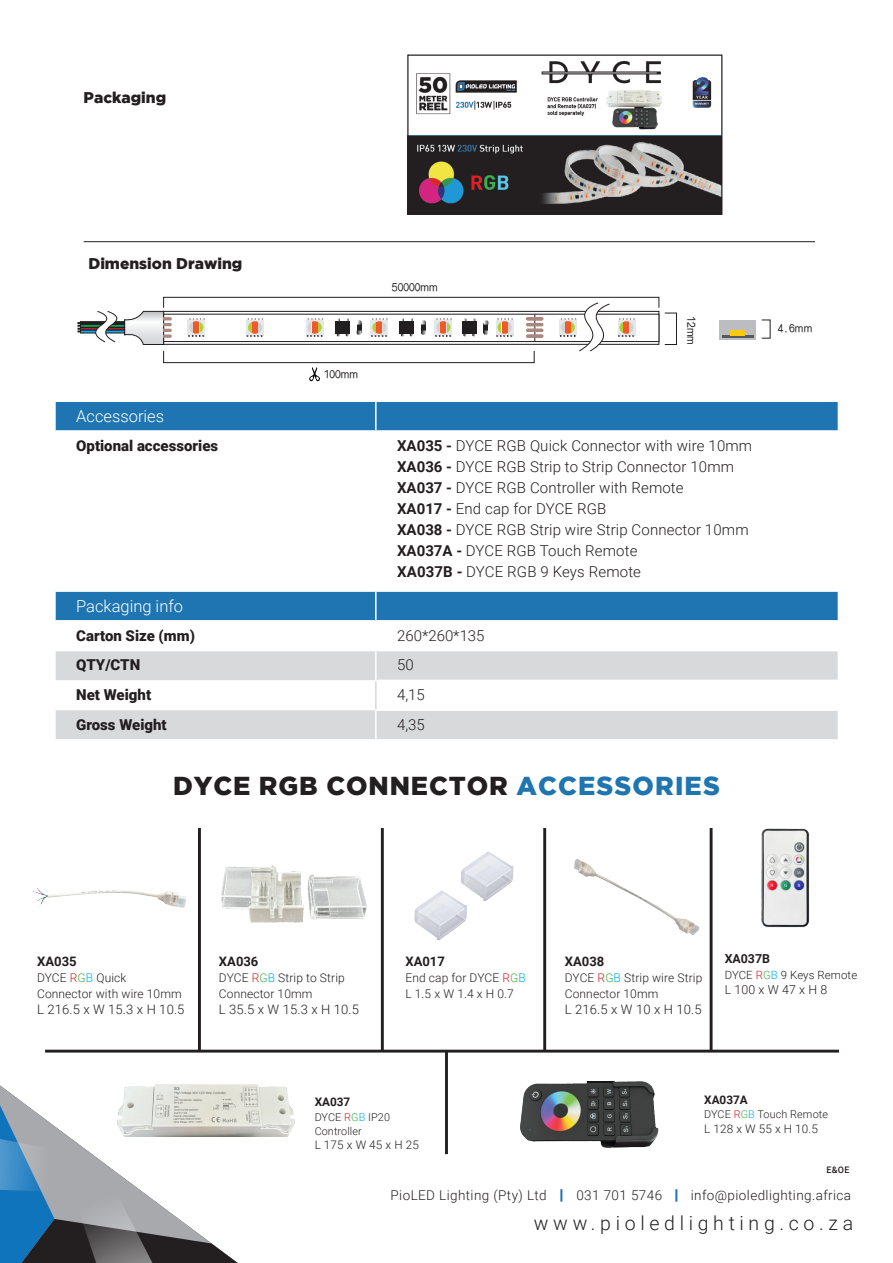
<style>
.page{position:relative;width:893px;height:1263px;background:#fff}
.page>*{position:absolute;margin:0;border:0;box-sizing:border-box;transform-origin:0 0}
.MAIN_HEADING{font:900 25.95px "Gotham";letter-spacing:.035em;color:#231f20}
.t1{font:300 19.5px "Roboto";letter-spacing:.24em;color:#231f20}
.t2{font:300 16.5px "Roboto";color:#fff}
.t3{font:900 15.45px "Gotham";color:#231f20}
.code{font:300 15px/21px "Roboto";letter-spacing:.01em;color:#231f20}
.t4{font:900 15px "Roboto";color:#231f20}
.t5{font:300 13.5px "Roboto";letter-spacing:.03em;color:#231f20}
.Table_Text{font:300 13.05px "Roboto";letter-spacing:.01em;color:#231f20}
.code-2{font:700 13.05px "Roboto";color:#231f20}
.Table_Text-2{font:300 12.3px "Roboto";color:#231f20}
.code-3{font:700 12.3px "Roboto";color:#231f20}
.Table_Text-3{font:300 12px/15.9px "Roboto";letter-spacing:.01em;color:#231f20}
.Table_Text-4{font:300 11.7px "Roboto";letter-spacing:.01em;color:#231f20}
.code-4{font:700 11.7px "Roboto";color:#231f20}
.t6{font:11.4px "H Ye 3 gj";color:#231f20}
.Table_Text-5{font:300 11.4px "Roboto";letter-spacing:.01em;color:#231f20}
.Table_Text-6{font:300 10.8px/14.4px "Roboto";letter-spacing:.01em;color:#231f20}
.t7{font:500 9px "Roboto";color:#231f20}
.s1{font-weight:700}
.s2{color:#1f75af}
.s3{color:#d1232a}
.s4{color:#40ae49}
.s5{color:#00aeef}
.s6{font-family:"Gotham";font-weight:900;color:#1e75b1}
</style>
<div class="page">
<div style="left:56px;top:402px;width:782px;height:28px;background:#1e75b1"></div>
<hr style="left:375px;top:402px;width:2px;height:28px;background:#fff">
<svg style="left:55px;top:592px;width:783px;height:147px"></svg>
<hr style="left:375px;top:681px;width:2px;height:28px;background:#d8d9db">
<img style="left:409px;top:61px;width:311px;height:152px">
<div style="left:407px;top:55px;width:315px;height:160px;border:1px solid #231f20"></div>
<hr style="left:84px;top:241px;width:731px;height:1px;background:#231f20">
<hr style="left:198px;top:828px;width:3px;height:223px;background:#231f20">
<hr style="left:45px;top:1050px;width:794px;height:2px;background:#231f20">
<hr style="left:381px;top:828px;width:3px;height:223px;background:#231f20">
<hr style="left:445px;top:1050px;width:3px;height:104px;background:#231f20">
<hr style="left:543px;top:828px;width:3px;height:223px;background:#231f20">
<hr style="left:710px;top:828px;width:2px;height:223px;background:#231f20">
<img style="left:33px;top:888px;width:153px;height:20px">
<img style="left:221px;top:865px;width:146px;height:58px">
<img style="left:414px;top:851px;width:100px;height:90px">
<img style="left:574px;top:859px;width:125px;height:76px">
<div style="left:164px;top:311px;width:495px;height:33px;background:#b8b6b7"></div>
<div style="left:163px;top:311px;width:496px;height:33px;border:1px solid #231f20"></div>
<div style="left:164px;top:314px;width:495px;height:28px;background:#fff"></div>
<div style="left:163px;top:314px;width:496px;height:28px;border:1px solid #231f20"></div>
<div style="left:80px;top:321px;width:45px;height:4px;border:1px solid #231f20"></div>
<svg style="left:78px;top:322px;width:3px;height:10px"></svg>
<div style="left:80px;top:324px;width:45px;height:4px;border:1px solid #231f20"></div>
<svg style="left:95px;top:311px;width:23px;height:31px"></svg>
<div style="left:163px;top:351px;width:371px;height:12px;border:1px solid #231f20"></div>
<div style="left:665px;top:313px;width:12px;height:32px;border:1px solid #231f20"></div>
<div style="left:163px;top:297px;width:496px;height:11px;border:1px solid #231f20"></div>
<svg style="left:309px;top:367px;width:11px;height:14px"></svg>
<div style="left:720px;top:320px;width:36px;height:19px;background:#bcbdc0"></div>
<hr style="left:722px;top:336px;width:31px;height:2px;background:#58595b">
<div style="left:731px;top:331px;width:14px;height:5px;background:#feca0a"></div>
<svg style="left:535px;top:314px;width:1px;height:28px"></svg>
<div style="left:246px;top:320px;width:18px;height:15px;background:#e6e7e9"></div>
<svg style="left:247px;top:318px;width:16px;height:19px"></svg>
<div style="left:371px;top:320px;width:17px;height:15px;background:#e6e7e9"></div>
<svg style="left:371px;top:318px;width:16px;height:19px"></svg>
<svg style="left:496px;top:320px;width:17px;height:15px"></svg>
<svg style="left:497px;top:321px;width:4px;height:13px"></svg>
<div style="left:502px;top:321px;width:5px;height:13px;background:#f15929"></div>
<svg style="left:508px;top:321px;width:4px;height:13px"></svg>
<svg style="left:497px;top:318px;width:16px;height:2px"></svg>
<svg style="left:496px;top:335px;width:17px;height:2px"></svg>
<svg style="left:188px;top:318px;width:17px;height:19px"></svg>
<div style="left:306px;top:320px;width:17px;height:15px;background:#e6e7e9"></div>
<svg style="left:307px;top:318px;width:16px;height:19px"></svg>
<div style="left:435px;top:320px;width:17px;height:15px;background:#e6e7e9"></div>
<svg style="left:435px;top:318px;width:16px;height:19px"></svg>
<div style="left:336px;top:321px;width:14px;height:13px;background:#231f20"></div>
<div style="left:400px;top:321px;width:14px;height:13px;background:#231f20"></div>
<hr style="left:357px;top:323px;width:4px;height:10px;background:#231f20">
<svg style="left:357px;top:320px;width:5px;height:5px"></svg>
<svg style="left:357px;top:331px;width:4px;height:4px"></svg>
<svg style="left:421px;top:325px;width:5px;height:6px"></svg>
<svg style="left:421px;top:320px;width:5px;height:5px"></svg>
<svg style="left:421px;top:331px;width:5px;height:4px"></svg>
<svg style="left:464px;top:318px;width:11px;height:3px"></svg>
<div style="left:462px;top:321px;width:14px;height:13px;background:#231f20"></div>
<svg style="left:484px;top:325px;width:4px;height:6px"></svg>
<svg style="left:484px;top:320px;width:4px;height:5px"></svg>
<svg style="left:483px;top:331px;width:5px;height:4px"></svg>
<svg style="left:124px;top:311px;width:48px;height:34px"></svg>
<svg style="left:618px;top:320px;width:17px;height:15px"></svg>
<svg style="left:619px;top:321px;width:4px;height:13px"></svg>
<div style="left:624px;top:321px;width:5px;height:13px;background:#f15929"></div>
<svg style="left:630px;top:321px;width:4px;height:13px"></svg>
<svg style="left:619px;top:318px;width:15px;height:2px"></svg>
<svg style="left:618px;top:335px;width:16px;height:2px"></svg>
<div style="left:559px;top:320px;width:17px;height:15px;background:#e6e7e9"></div>
<svg style="left:560px;top:303px;width:50px;height:48px"></svg>
<hr style="left:526px;top:317px;width:17px;height:3px;background:#a8887f;border-radius:2px">
<hr style="left:526px;top:323px;width:17px;height:3px;background:#a8887f;border-radius:2px">
<hr style="left:526px;top:329px;width:17px;height:3px;background:#a8887f;border-radius:2px">
<svg style="left:526px;top:334px;width:17px;height:4px"></svg>
<svg style="left:0;top:1085px;width:238px;height:178px"></svg>
<img style="left:107px;top:1084px;width:188px;height:52px">
<img style="left:520px;top:1081px;width:139px;height:67px">
<img style="left:761px;top:828px;width:49px;height:100px">
<p class="t3" style="left:84px;top:89px;width:84px">Packaging</p>
<p class="t3" style="left:88px;top:254px;width:155px">Dimension Drawing</p>
<p class="t6" style="left:324px;top:369px;width:36px">100mm</p>
<p class="t6" style="left:392px;top:282px;width:48px">50000mm</p>
<p class="t6" style="left:697px;top:316px;width:31px;rotate:90deg">12mm</p>
<p class="t2" style="left:76px;top:405px;width:89px">Accessories</p>
<p class="t4" style="left:76px;top:435px;width:143px">Optional accessories</p>
<p class="code" style="left:397px;top:434px;width:357px"><span class="s1">XA035 -</span> DYCE RGB Quick Connector with wire 10mm</p>
<p class="code" style="left:397px;top:455px;width:338px"><span class="s1">XA036 -</span> DYCE RGB Strip to Strip Connector 10mm</p>
<p class="code" style="left:397px;top:476px;width:288px"><span class="s1">XA037 -</span> DYCE RGB Controller with Remote</p>
<p class="code" style="left:397px;top:497px;width:211px"><span class="s1">XA017 -</span> End cap for DYCE RGB</p>
<p class="code" style="left:397px;top:518px;width:353px"><span class="s1">XA038 -</span> DYCE RGB Strip wire Strip Connector 10mm</p>
<p class="code" style="left:397px;top:539px;width:245px"><span class="s1">XA037A -</span> DYCE RGB Touch Remote<br><span class="s1">XA037B -</span> DYCE RGB 9 Keys Remote</p>
<p class="t2" style="left:76px;top:594px;width:108px">Packaging info</p>
<p class="t4" style="left:76px;top:625px;width:120px">Carton Size (mm)</p>
<p class="code" style="left:397px;top:624px;width:89px">260*260*135</p>
<p class="t4" style="left:76px;top:654px;width:65px">QTY/CTN</p>
<p class="code" style="left:397px;top:654px;width:18px">50</p>
<p class="t4" style="left:76px;top:684px;width:76px">Net Weight</p>
<p class="code" style="left:397px;top:684px;width:29px">4,15</p>
<p class="t4" style="left:76px;top:714px;width:92px">Gross Weight</p>
<p class="code" style="left:397px;top:713px;width:29px">4,35</p>
<p class="MAIN_HEADING" style="left:173px;top:771px;width:548px">DYCE RGB CONNECTOR <span class="s2">ACCESSORIES</span></p>
<p class="t6" style="left:778px;top:323px;width:36px">4.6mm</p>
<p class="code-2" style="left:37px;top:953px;width:41px">XA035</p>
<p class="Table_Text-3" style="left:37px;top:970px;width:91px">DYCE <span class="s3">R</span><span class="s4">G</span><span class="s5">B</span> Quick</p>
<p class="Table_Text-3" style="left:37px;top:986px;width:146px">Connector with wire 10mm</p>
<p class="Table_Text" style="left:37px;top:1000px;width:149px">L 216.5 x W 15.3 x H 10.5</p>
<p class="code-2" style="left:219px;top:953px;width:41px">XA036</p>
<p class="Table_Text-3" style="left:219px;top:970px;width:127px">DYCE <span class="s3">R</span><span class="s4">G</span><span class="s5">B</span> Strip to Strip<br>Connector 10mm</p>
<p class="Table_Text" style="left:219px;top:1000px;width:142px">L 35.5 x W 15.3 x H 10.5</p>
<p class="code-2" style="left:405px;top:953px;width:41px">XA017</p>
<p class="Table_Text-3" style="left:405px;top:970px;width:122px">End cap for DYCE <span class="s3">R</span><span class="s4">G</span><span class="s5">B</span></p>
<p class="Table_Text-3" style="left:405px;top:986px;width:110px">L 1.5 x W 1.4 x H 0.7</p>
<p class="code-4" style="left:315px;top:1094px;width:37px">XA037</p>
<p class="Table_Text-6" style="left:315px;top:1109px;width:77px">DYCE <span class="s3">R</span><span class="s4">G</span><span class="s5">B</span> IP20<br>Controller</p>
<p class="Table_Text-4" style="left:315px;top:1137px;width:106px">L 175 x W 45 x H 25</p>
<p class="code-2" style="left:565px;top:953px;width:41px">XA038</p>
<p class="Table_Text-3" style="left:565px;top:970px;width:139px">DYCE <span class="s3">R</span><span class="s4">G</span><span class="s5">B</span> Strip wire Strip<br>Connector 10mm</p>
<p class="Table_Text" style="left:565px;top:1000px;width:138px">L 216.5 x W 10 x H 10.5</p>
<p class="code-3" style="left:725px;top:950px;width:47px">XA037B</p>
<p class="Table_Text-5" style="left:725px;top:966px;width:134px">DYCE <span class="s3">R</span><span class="s4">G</span><span class="s5">B</span> 9 Keys Remote</p>
<p class="Table_Text-2" style="left:725px;top:981px;width:104px">L 100 x W 47 x H 8</p>
<p class="code-4" style="left:704px;top:1091px;width:45px">XA037A</p>
<p class="Table_Text-6" style="left:704px;top:1107px;width:125px">DYCE <span class="s3">R</span><span class="s4">G</span><span class="s5">B</span> Touch Remote</p>
<p class="Table_Text-4" style="left:704px;top:1120px;width:115px">L 128 x W 55 x H 10.5</p>
<p class="t7" style="left:826px;top:1164px;width:25px">E&amp;OE</p>
<p class="t5" style="left:391px;top:1186px;width:462px">PioLED Lighting (Pty) Ltd <span class="s6">|</span> 031 701 5746 <span class="s6">|</span> info@pioledlighting.africa</p>
<p class="t1" style="left:534px;top:1209px;width:321px">www.pioledlighting.co.za</p>
</div>
